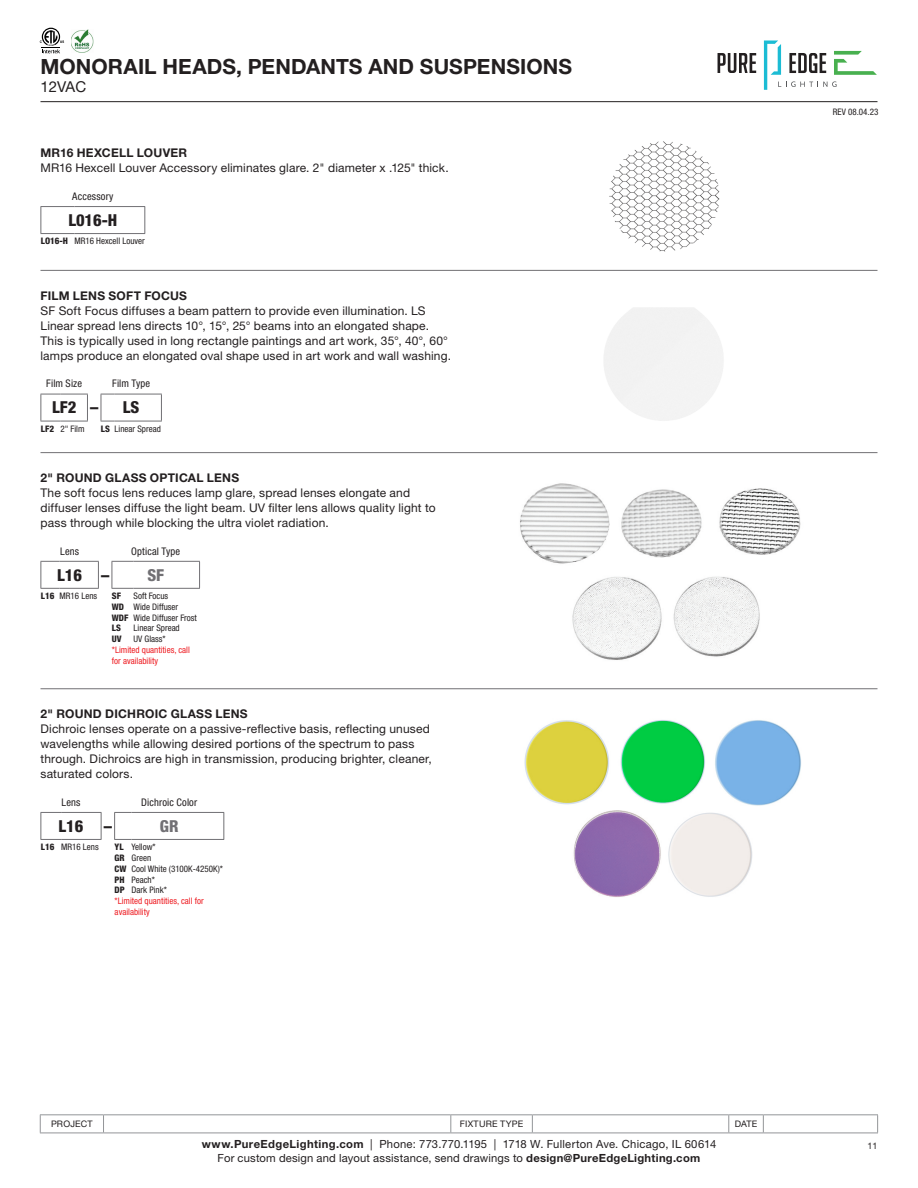
<style>
.page{position:relative;width:918px;height:1188px;background:#fff}
.page>*{position:absolute;margin:0;border:0;box-sizing:border-box;transform-origin:0 0}
.t1{font:700 21px "Helvetica Neue LT Std";letter-spacing:.005em;color:#231f20}
.t2{font:800 condensed 16.5px "Helvetica Neue LT Std";color:#231f20}
.t3{font:800 condensed 16.5px "Helvetica Neue LT Std";color:#717074}
.t4{font:15px "Helvetica Neue LT Std";color:#231f20}
.t5{font:12px/15px "Helvetica Neue LT Std";letter-spacing:.015em;color:#231f20}
.t6{font:700 12px "Helvetica Neue LT Std";letter-spacing:.02em;color:#231f20}
.t7{font:11.25px/13.5px "Helvetica Neue LT Std";letter-spacing:.015em;color:#231f20;text-align:center}
.t8{font:condensed 10.5px "Helvetica Neue LT Std";letter-spacing:.015em;color:#231f20}
.t9{font:condensed 9px "Helvetica Neue LT Std";color:#231f20}
.t10{font:condensed 9px/10.8px "Helvetica Neue LT Std";color:#ee1d23}
.t11{font:800 condensed 9px "Helvetica Neue LT Std";color:#231f20}
.t12{font:9px "Helvetica Neue LT Std";letter-spacing:.02em;color:#231f20}
.s1{font-weight:700}
</style>
<div class="page">
<hr style="left:40px;top:1114px;width:64px;height:1px;background:#939598">
<svg style="left:40px;top:1115px;width:1px;height:18px"></svg>
<hr style="left:104px;top:1114px;width:347px;height:1px;background:#939598">
<svg style="left:103px;top:1115px;width:1px;height:18px"></svg>
<hr style="left:451px;top:1114px;width:81px;height:1px;background:#939598">
<svg style="left:450px;top:1115px;width:1px;height:18px"></svg>
<hr style="left:532px;top:1114px;width:197px;height:1px;background:#939598">
<svg style="left:532px;top:1115px;width:1px;height:18px"></svg>
<hr style="left:729px;top:1114px;width:34px;height:1px;background:#939598">
<svg style="left:728px;top:1115px;width:1px;height:18px"></svg>
<hr style="left:763px;top:1114px;width:115px;height:1px;background:#939598">
<svg style="left:763px;top:1115px;width:1px;height:18px"></svg>
<svg style="left:877px;top:1115px;width:1px;height:18px"></svg>
<hr style="left:40px;top:1133px;width:64px;height:1px;background:#939598">
<hr style="left:104px;top:1133px;width:347px;height:1px;background:#939598">
<hr style="left:451px;top:1133px;width:81px;height:1px;background:#939598">
<hr style="left:532px;top:1133px;width:197px;height:1px;background:#939598">
<hr style="left:729px;top:1133px;width:34px;height:1px;background:#939598">
<hr style="left:763px;top:1133px;width:115px;height:1px;background:#939598">
<svg style="left:718px;top:53px;width:38px;height:20px"></svg>
<svg style="left:764px;top:40px;width:113px;height:50px"></svg>
<hr style="left:40px;top:101px;width:838px;height:1px;background:#231f20">
<svg style="left:40px;top:28px;width:24px;height:25px"></svg>
<img style="left:71px;top:29px;width:22px;height:23px">
<hr style="left:115px;top:394px;width:47px;height:1px;background:#717074">
<hr style="left:115px;top:421px;width:47px;height:1px;background:#717074">
<svg style="left:40px;top:394px;width:48px;height:28px"></svg>
<svg style="left:101px;top:394px;width:14px;height:28px"></svg>
<svg style="left:161px;top:394px;width:1px;height:27px"></svg>
<hr style="left:134px;top:561px;width:66px;height:1px;background:#717074">
<hr style="left:134px;top:588px;width:66px;height:1px;background:#717074">
<hr style="left:60px;top:561px;width:39px;height:1px;background:#717074">
<svg style="left:98px;top:562px;width:1px;height:26px"></svg>
<svg style="left:40px;top:561px;width:20px;height:28px"></svg>
<hr style="left:60px;top:588px;width:39px;height:1px;background:#717074">
<svg style="left:112px;top:561px;width:22px;height:28px"></svg>
<svg style="left:199px;top:562px;width:1px;height:26px"></svg>
<hr style="left:40px;top:452px;width:838px;height:1px;background:#717074">
<hr style="left:132px;top:812px;width:92px;height:1px;background:#717074">
<hr style="left:132px;top:839px;width:92px;height:1px;background:#717074">
<hr style="left:61px;top:812px;width:41px;height:1px;background:#717074">
<svg style="left:101px;top:813px;width:1px;height:26px"></svg>
<svg style="left:40px;top:812px;width:21px;height:28px"></svg>
<hr style="left:61px;top:839px;width:41px;height:1px;background:#717074">
<svg style="left:114px;top:812px;width:18px;height:28px"></svg>
<svg style="left:223px;top:813px;width:1px;height:26px"></svg>
<hr style="left:40px;top:688px;width:838px;height:1px;background:#717074">
<img style="left:673px;top:576px;width:87px;height:81px">
<img style="left:572px;top:577px;width:90px;height:83px">
<img style="left:719px;top:488px;width:82px;height:67px">
<img style="left:621px;top:489px;width:81px;height:69px">
<img style="left:520px;top:483px;width:90px;height:81px">
<hr style="left:40px;top:206px;width:35px;height:1px;background:#717074">
<hr style="left:75px;top:206px;width:70px;height:1px;background:#717074">
<hr style="left:40px;top:233px;width:35px;height:1px;background:#717074">
<hr style="left:75px;top:233px;width:70px;height:1px;background:#717074">
<svg style="left:144px;top:207px;width:1px;height:26px"></svg>
<svg style="left:40px;top:207px;width:1px;height:26px"></svg>
<img style="left:609px;top:141px;width:111px;height:111px">
<hr style="left:40px;top:270px;width:838px;height:1px;background:#717074">
<img style="left:573px;top:811px;width:88px;height:86px">
<img style="left:668px;top:812px;width:84px;height:85px">
<img style="left:524px;top:720px;width:85px;height:85px">
<img style="left:620px;top:720px;width:85px;height:84px">
<img style="left:715px;top:720px;width:86px;height:86px">
<h1 class="t1" style="left:40px;top:53px;width:533px">MONORAIL HEADS, PENDANTS AND SUSPENSIONS</h1>
<p class="t4" style="left:40px;top:77px;width:47px">12VAC</p>
<p class="t6" style="left:40px;top:145px;width:148px">MR16 HEXCELL LOUVER</p>
<p class="t5" style="left:40px;top:160px;width:410px">MR16 Hexcell Louver Accessory eliminates glare. 2" diameter x .125" thick.</p>
<p class="t8" style="left:72px;top:190px;width:43px">Accessory</p>
<p class="t2" style="left:68px;top:210px;width:50px">L016-H</p>
<p class="t11" style="left:41px;top:236px;width:29px">LO16-H</p>
<p class="t9" style="left:75px;top:236px;width:72px">MR16 Hexcell Louver</p>
<p class="t6" style="left:40px;top:288px;width:148px">FILM LENS SOFT FOCUS</p>
<p class="t5" style="left:40px;top:303px;width:412px">SF Soft Focus diffuses a beam pattern to provide even illumination. LS Linear spread lens directs 10°, 15°, 25° beams into an elongated shape.<br>This is typically used in long rectangle paintings and art work, 35°, 40°, 60° lamps produce an elongated oval shape used in art work and wall washing.</p>
<p class="t8" style="left:46px;top:378px;width:37px">Film Size</p>
<p class="t8" style="left:112px;top:378px;width:39px">Film Type</p>
<p class="t2" style="left:52px;top:397px;width:26px">LF2</p>
<p class="t2" style="left:90px;top:397px;width:10px">–</p>
<p class="t2" style="left:123px;top:397px;width:18px">LS</p>
<p class="t11" style="left:41px;top:423px;width:15px">LF2</p>
<p class="t9" style="left:60px;top:423px;width:26px">2" Film</p>
<p class="t11" style="left:101px;top:423px;width:10px">LS</p>
<p class="t9" style="left:115px;top:423px;width:48px">Linear Spread</p>
<p class="t6" style="left:40px;top:470px;width:200px">2" ROUND GLASS OPTICAL LENS</p>
<p class="t5" style="left:40px;top:485px;width:397px">The soft focus lens reduces lamp glare, spread lenses elongate and diffuser lenses diffuse the light beam. UV filter lens allows quality light to pass through while blocking the ultra violet radiation.</p>
<p class="t8" style="left:60px;top:545px;width:20px">Lens</p>
<p class="t8" style="left:131px;top:545px;width:50px">Optical Type</p>
<p class="t2" style="left:57px;top:565px;width:26px">L16</p>
<p class="t2" style="left:101px;top:565px;width:10px">–</p>
<p class="t3" style="left:147px;top:565px;width:18px">SF</p>
<p class="t11" style="left:41px;top:590px;width:15px">L16</p>
<p class="t9" style="left:60px;top:591px;width:39px">MR16 Lens</p>
<p class="t11" style="left:112px;top:590px;width:11px">SF</p>
<p class="t11" style="left:112px;top:601px;width:14px">WD</p>
<p class="t11" style="left:112px;top:612px;width:18px">WDF</p>
<p class="t11" style="left:112px;top:623px;width:10px">LS</p>
<p class="t11" style="left:112px;top:633px;width:11px">UV</p>
<p class="t9" style="left:134px;top:591px;width:36px">Soft Focus</p>
<p class="t9" style="left:134px;top:601px;width:46px">Wide Diffuser</p>
<p class="t9" style="left:134px;top:612px;width:65px">Wide Diffuser Frost</p>
<p class="t9" style="left:134px;top:623px;width:48px">Linear Spread</p>
<p class="t9" style="left:134px;top:634px;width:34px">UV Glass*</p>
<p class="t10" style="left:112px;top:644px;width:79px">*Limited quantities, call for availability</p>
<p class="t6" style="left:40px;top:706px;width:209px">2" ROUND DICHROIC GLASS LENS</p>
<p class="t5" style="left:40px;top:721px;width:393px">Dichroic lenses operate on a passive-reflective basis, reflecting unused wavelengths while allowing desired portions of the spectrum to pass through. Dichroics are high in transmission, producing brighter, cleaner, saturated colors.</p>
<p class="t8" style="left:62px;top:796px;width:20px">Lens</p>
<p class="t8" style="left:141px;top:796px;width:57px">Dichroic Color</p>
<p class="t2" style="left:59px;top:816px;width:26px">L16</p>
<p class="t2" style="left:104px;top:816px;width:10px">–</p>
<p class="t3" style="left:160px;top:816px;width:20px">GR</p>
<p class="t11" style="left:41px;top:841px;width:15px">L16</p>
<p class="t9" style="left:61px;top:842px;width:39px">MR16 Lens</p>
<p class="t11" style="left:115px;top:841px;width:10px">YL</p>
<p class="t11" style="left:115px;top:852px;width:12px">GR</p>
<p class="t11" style="left:115px;top:863px;width:13px">CW</p>
<p class="t11" style="left:115px;top:874px;width:12px">PH</p>
<p class="t11" style="left:115px;top:885px;width:12px">DP</p>
<p class="t9" style="left:132px;top:842px;width:26px">Yellow*</p>
<p class="t9" style="left:132px;top:853px;width:21px">Green</p>
<p class="t9" style="left:132px;top:863px;width:93px">Cool White (3100K-4250K)*</p>
<p class="t9" style="left:132px;top:874px;width:25px">Peach*</p>
<p class="t9" style="left:132px;top:885px;width:37px">Dark Pink*</p>
<p class="t10" style="left:115px;top:895px;width:91px">*Limited quantities, call for availability</p>
<p class="t9" style="left:833px;top:107px;width:47px">REV 08.04.23</p>
<p class="t12" style="left:51px;top:1119px;width:43px">PROJECT</p>
<p class="t12" style="left:460px;top:1119px;width:65px">FIXTURE TYPE</p>
<p class="t12" style="left:735px;top:1119px;width:24px">DATE</p>
<p class="t7" style="left:202px;top:1137px;width:516px"><span class="s1">www.PureEdgeLighting.com</span> | Phone: 773.770.1195 | 1718 W. Fullerton Ave. Chicago, IL 60614<br>For custom design and layout assistance, send drawings to <span class="s1">design@PureEdgeLighting.com</span></p>
<p class="t12" style="left:868px;top:1141px;width:12px">11</p>
</div>
